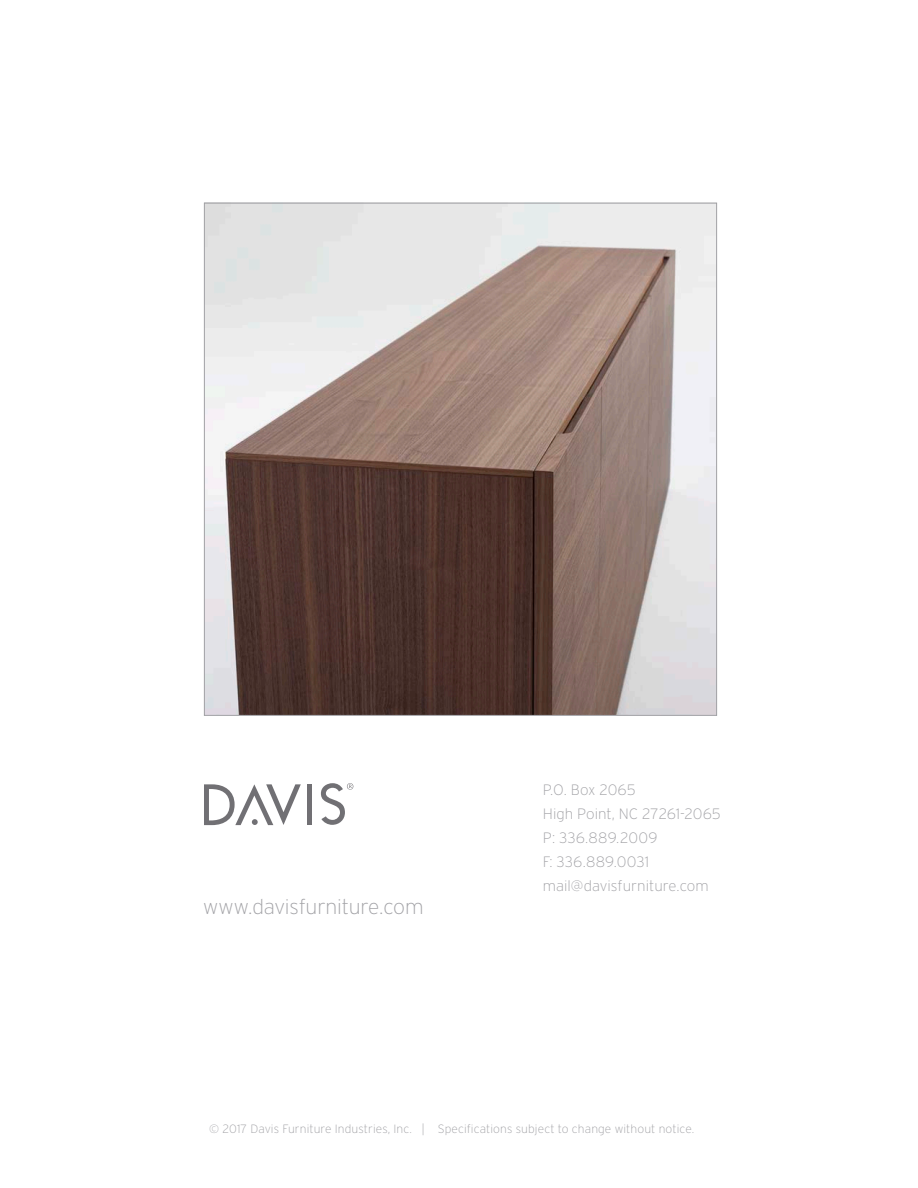
<style>
.page{position:relative;width:918px;height:1188px;background:#fff}
.page>*{position:absolute;margin:0;border:0;box-sizing:border-box;transform-origin:0 0}
.t1{font:200 21px "Interstate";letter-spacing:-.01em;color:#a1a1a5}
.t2{font:200 15px/24px "Interstate";color:#a1a1a5}
.t3{font:200 12px "Interstate";letter-spacing:.01em;color:#a1a1a5}
</style>
<div class="page">
<img style="left:206px;top:205px;width:509px;height:509px">
<div style="left:307px;top:784px;width:5px;height:40px;background:#717074"></div>
<svg style="left:204px;top:784px;width:97px;height:41px"></svg>
<svg style="left:321px;top:783px;width:32px;height:42px"></svg>
<h1 class="t1" style="left:203px;top:894px;width:222px">www.davisfurniture.com</h1>
<p class="t2" style="left:543px;top:778px;width:179px">P.O. Box 2065<br>High Point, NC 27261-2065<br>P: 336.889.2009<br>F: 336.889.0031 mail@davisfurniture.com</p>
<p class="t3" style="left:209px;top:1122px;width:487px">© 2017 Davis Furniture Industries, Inc. | Specifications subject to change without notice.</p>
</div>
